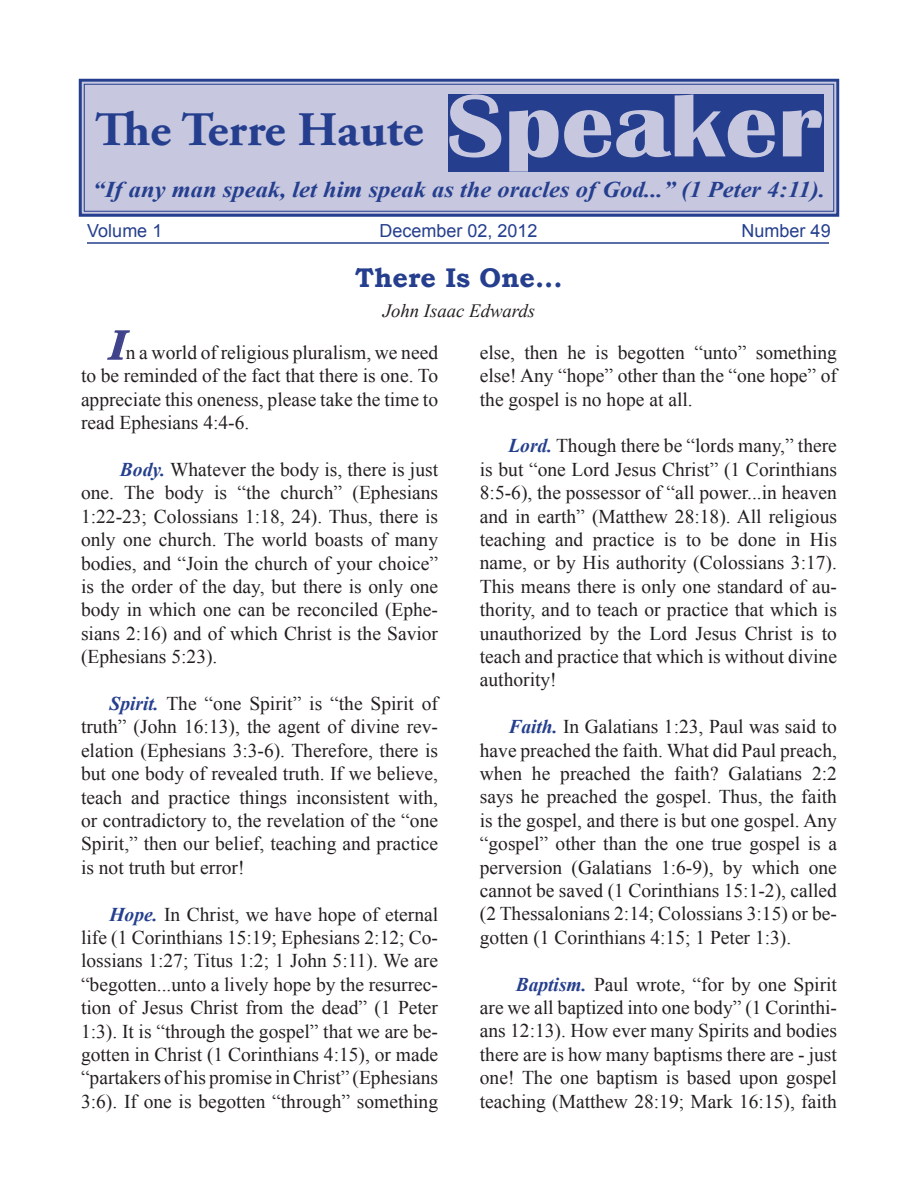
<style>
.page{position:relative;width:918px;height:1188px;background:#fff}
.page>*{position:absolute;margin:0;border:0;box-sizing:border-box;transform-origin:0 0}
.t1{font:700 91.5px "Britannic";color:#c7c7e0;scale:1.15 1}
.t2{font:700 48px "Adobe Garamond Pro";color:#253f8e;scale:1.04 1}
.t3{font:700 27px "Bookman Old Style";color:#253f8e}
.t4{font:italic 700 22.5px "Times New Roman";color:#253f8e;scale:1.09 1}
.t5{font:19.5px/23.4px "Times New Roman";color:#231f20;text-align:justify}
.t6{font:italic 18.75px "Times New Roman";color:#231f20}
.t7{font:18px "Arial";color:#253f8e}
.s1{font-weight:700;font-style:italic;font-size:42px;color:#40438b}
.s2{font-weight:700;font-style:italic;color:#253f8e}
</style>
<div class="page">
<svg style="left:78px;top:78px;width:762px;height:139px;background:#bbbdda"></svg>
<div style="left:84px;top:84px;width:750px;height:128px;border:1px solid #253f8e"></div>
<svg style="left:107px;top:330px;width:23px;height:30px"></svg>
<div style="left:448px;top:94px;width:376px;height:78px;background:#253f8e"></div>
<hr style="left:87px;top:242px;width:742px;height:2px;background:#253f8e">
<p class="t1" style="left:446px;top:74px;width:329px">Speaker</p>
<p class="t4" style="left:93px;top:173px;width:673px">“If any man speak, let him speak as the oracles of God...” (1 Peter 4:11).</p>
<p class="t7" style="left:87px;top:219px;width:77px">Volume 1</p>
<p class="t7" style="left:380px;top:219px;width:160px">December 02, 2012</p>
<p class="t7" style="left:742px;top:219px;width:91px">Number 49</p>
<p class="t2" style="left:95px;top:102px;width:317px">The Terre Haute</p>
<p class="t3" style="left:355px;top:259px;width:209px">There Is One...</p>
<p class="t6" style="left:383px;top:298px;width:154px">John Isaac Edwards</p>
<p class="t5" style="left:81px;top:340px;width:359px;text-indent:29px"><span class="s1">I</span>n a world of religious pluralism, we need to be reminded of the fact that there is one. To appreciate this oneness, please take the time to read Ephesians 4:4-6.</p>
<p class="t5" style="left:81px;top:457px;width:359px;text-indent:39px"><span class="s2">Body.</span> Whatever the body is, there is just one. The body is “the church” (Ephesians 1:22-23; Colossians 1:18, 24). Thus, there is only one church. The world boasts of many bodies, and “Join the church of your choice” is the order of the day, but there is only one body in which one can be reconciled (Ephe&shy;sians 2:16) and of which Christ is the Savior (Ephesians 5:23).</p>
<p class="t5" style="left:81px;top:691px;width:359px;text-indent:28px"><span class="s2">Spirit.</span> The “one Spirit” is “the Spirit of truth” (John 16:13), the agent of divine rev&shy;elation (Ephesians 3:3-6). Therefore, there is but one body of revealed truth. If we believe, teach and practice things inconsistent with, or contradictory to, the revelation of the “one Spirit,” then our belief, teaching and practice is not truth but error!</p>
<p class="t5" style="left:81px;top:902px;width:359px;text-indent:28px"><span class="s2">Hope.</span> In Christ, we have hope of eternal life (1 Corinthians 15:19; Ephesians 2:12; Co&shy;lossians 1:27; Titus 1:2; 1 John 5:11). We are “begotten...unto a lively hope by the resurrec&shy;tion of Jesus Christ from the dead” (1 Peter 1:3). It is “through the gospel” that we are be&shy;gotten in Christ (1 Corinthians 4:15), or made “partakers of his promise inChrist” (Ephesians 3:6). If one is begotten “through” something</p>
<p class="t5" style="left:480px;top:340px;width:359px">else, then he is begotten “unto” something else! Any “hope” other than the “one hope” of the gospel is no hope at all.</p>
<p class="t5" style="left:480px;top:434px;width:359px;text-indent:28px"><span class="s2">Lord.</span> Though there be “lords many,” there is but “one Lord Jesus Christ” (1 Corinthians 8:5-6), the possessor of “all power...in heaven and in earth” (Matthew 28:18). All religious teaching and practice is to be done in His name, or by His authority (Colossians 3:17).<br>This means there is only one standard of au&shy;thority, and to teach or practice that which is unauthorized by the Lord Jesus Christ is to teach and practice that which is without divine authority!</p>
<p class="t5" style="left:480px;top:715px;width:359px;text-indent:28px"><span class="s2">Faith.</span> In Galatians 1:23, Paul was said to have preached the faith. What did Paul preach, when he preached the faith? Galatians 2:2 says he preached the gospel. Thus, the faith is the gospel, and there is but one gospel. Any “gospel” other than the one true gospel is a perversion (Galatians 1:6-9), by which one cannot be saved (1 Corinthians 15:1-2), called (2 Thessalonians 2:14; Colossians 3:15) or be&shy;gotten (1 Corinthians 4:15; 1 Peter 1:3).</p>
<p class="t5" style="left:480px;top:972px;width:359px;text-indent:36px"><span class="s2">Baptism.</span> Paul wrote, “for by one Spirit are we all baptized into one body” (1 Corinthi&shy;ans 12:13). How ever many Spirits and bodies there are is how many baptisms there are - just one! The one baptism is based upon gospel teaching (Matthew 28:19; Mark 16:15), faith</p>
</div>
